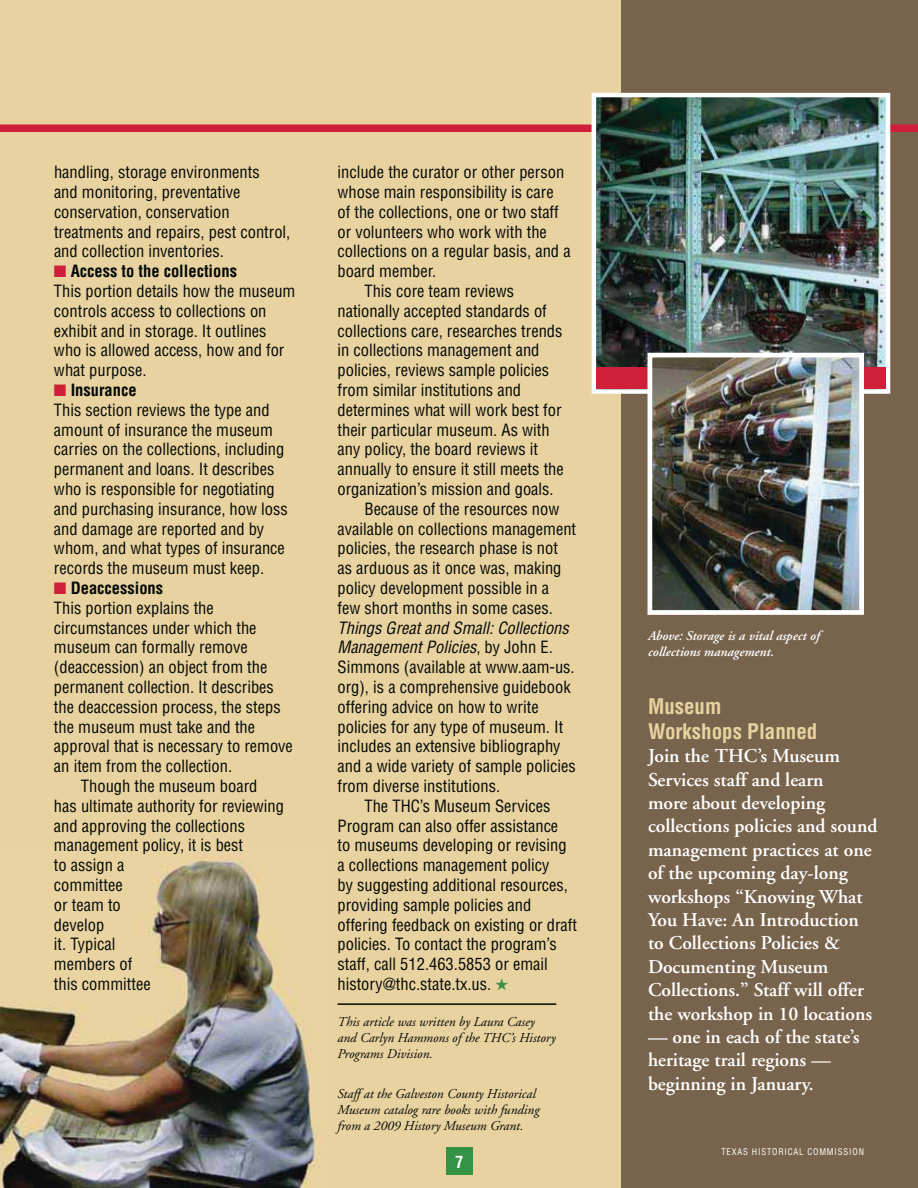
<style>
.page{position:relative;width:918px;height:1188px;background:#e8d29f}
.page>*{position:absolute;margin:0;border:0;box-sizing:border-box;transform-origin:0 0}
.t1{font:700 condensed 21px/25.2px "Helvetica";color:#e8d29f}
.t2{font:600 19.5px/23.4px "Adobe Garamond";color:#fff}
.t3{font:condensed 16.5px/19.8px "Helvetica";color:#030806}
.t4{font:italic condensed 16.5px "Helvetica";color:#030806}
.t5{font:700 condensed 16.5px "Helvetica";color:#030806}
.t6{font:700 condensed 16.5px "Helvetica";color:#fff}
.t7{font:italic 13.5px/16.2px "Adobe Garamond";color:#030806}
.t8{font:italic 600 13.5px/16.2px "Adobe Garamond";color:#fff}
.t9{font:condensed 9px "Helvetica";letter-spacing:.095em;color:#fff}
.s1{font-style:normal}
</style>
<div class="page">
<img style="left:0;top:848px;width:322px;height:340px">
<div style="left:446px;top:1148px;width:27px;height:27px;background:#349345"></div>
<div style="left:621px;top:0;width:297px;height:1188px;background:#78634c"></div>
<div style="left:0;top:124px;width:918px;height:8px;background:#d01f39"></div>
<hr style="left:338px;top:1003px;width:218px;height:2px;background:#030806">
<img style="left:597px;top:98px;width:288px;height:269px">
<div style="left:592px;top:93px;width:298px;height:301px;border:4px solid #fff"></div>
<div style="left:596px;top:367px;width:290px;height:22px;background:#d01f39"></div>
<img style="left:654px;top:359px;width:204px;height:250px">
<div style="left:648px;top:353px;width:216px;height:262px;border:5px solid #fff"></div>
<p class="t3" style="left:54px;top:164px;width:238px">handling, storage environments<br>and monitoring, preventative conservation, conservation treatments and repairs, pest control, and collection inventories.</p>
<p class="t5" style="left:71px;top:265px;width:168px">Access to the collections</p>
<p class="t3" style="left:54px;top:282px;width:243px">This portion details how the museum controls access to collections on exhibit and in storage. It outlines who is allowed access, how and for what purpose.</p>
<p class="t5" style="left:71px;top:384px;width:67px">Insurance</p>
<p class="t3" style="left:54px;top:401px;width:235px">This section reviews the type and amount of insurance the museum carries on the collections, including permanent and loans. It describes who is responsible for negotiating and purchasing insurance, how loss and damage are reported and by whom, and what types of insurance records the museum must keep.</p>
<p class="t5" style="left:71px;top:582px;width:94px">Deaccessions</p>
<p class="t3" style="left:54px;top:599px;width:161px">This portion explains the</p>
<p class="t3" style="left:54px;top:619px;width:204px">circumstances under which the</p>
<p class="t3" style="left:54px;top:639px;width:195px">museum can formally remove</p>
<p class="t3" style="left:54px;top:659px;width:215px">(deaccession) an object from the</p>
<p class="t3" style="left:54px;top:678px;width:221px">permanent collection. It describes</p>
<p class="t3" style="left:54px;top:698px;width:228px">the deaccession process, the steps</p>
<p class="t3" style="left:54px;top:718px;width:203px">the museum must take and the</p>
<p class="t3" style="left:54px;top:738px;width:240px">approval that is necessary to remove</p>
<p class="t3" style="left:54px;top:758px;width:180px">an item from the collection.</p>
<p class="t3" style="left:81px;top:777px;width:178px">Though the museum board</p>
<p class="t3" style="left:54px;top:797px;width:232px">has ultimate authority for reviewing</p>
<p class="t3" style="left:54px;top:817px;width:193px">and approving the collections</p>
<p class="t3" style="left:54px;top:837px;width:191px">management policy, it is best</p>
<p class="t3" style="left:54px;top:857px;width:72px">to assign a</p>
<p class="t3" style="left:54px;top:876px;width:70px">committee</p>
<p class="t3" style="left:54px;top:896px;width:68px">or team to</p>
<p class="t3" style="left:54px;top:916px;width:52px">develop</p>
<p class="t3" style="left:54px;top:936px;width:63px">it. Typical</p>
<p class="t3" style="left:54px;top:956px;width:80px">members of</p>
<p class="t3" style="left:54px;top:975px;width:98px">this committee</p>
<p class="t3" style="left:338px;top:164px;width:228px">include the curator or other person</p>
<p class="t3" style="left:338px;top:183px;width:218px">whose main responsibility is care</p>
<p class="t3" style="left:338px;top:203px;width:223px">of the collections, one or two staff</p>
<p class="t3" style="left:338px;top:223px;width:211px">or volunteers who work with the</p>
<p class="t3" style="left:338px;top:243px;width:235px">collections on a regular basis, and a</p>
<p class="t3" style="left:338px;top:263px;width:100px">board member.</p>
<p class="t3" style="left:364px;top:282px;width:151px">This core team reviews</p>
<p class="t3" style="left:338px;top:302px;width:211px">nationally accepted standards of</p>
<p class="t3" style="left:338px;top:322px;width:227px">collections care, researches trends</p>
<p class="t3" style="left:338px;top:342px;width:204px">in collections management and</p>
<p class="t3" style="left:338px;top:362px;width:213px">policies, reviews sample policies</p>
<p class="t3" style="left:338px;top:381px;width:185px">from similar institutions and</p>
<p class="t3" style="left:338px;top:401px;width:226px">determines what will work best for</p>
<p class="t3" style="left:338px;top:421px;width:214px">their particular museum. As with</p>
<p class="t3" style="left:338px;top:441px;width:202px">any policy, the board reviews it</p>
<p class="t3" style="left:338px;top:461px;width:228px">annually to ensure it still meets the</p>
<p class="t3" style="left:338px;top:480px;width:218px">organization’s mission and goals.</p>
<p class="t3" style="left:364px;top:500px;width:196px">Because of the resources now</p>
<p class="t3" style="left:338px;top:520px;width:240px">available on collections management</p>
<p class="t3" style="left:338px;top:540px;width:222px">policies, the research phase is not</p>
<p class="t3" style="left:338px;top:560px;width:226px">as arduous as it once was, making</p>
<p class="t3" style="left:338px;top:579px;width:213px">policy development possible in a</p>
<p class="t3" style="left:338px;top:599px;width:217px">few short months in some cases.</p>
<p class="t4" style="left:338px;top:621px;width:233px">Things Great and Small: Collections</p>
<p class="t4" style="left:338px;top:641px;width:217px">Management Policies<span class="s1">, by John E.</span></p>
<p class="t3" style="left:338px;top:659px;width:239px">Simmons (available at www.aam-us.</p>
<p class="t3" style="left:338px;top:678px;width:235px">org), is a comprehensive guidebook</p>
<p class="t3" style="left:338px;top:698px;width:203px">offering advice on how to write</p>
<p class="t3" style="left:338px;top:718px;width:227px">policies for any type of museum. It</p>
<p class="t3" style="left:338px;top:738px;width:225px">includes an extensive bibliography</p>
<p class="t3" style="left:338px;top:758px;width:240px">and a wide variety of sample policies</p>
<p class="t3" style="left:338px;top:777px;width:164px">from diverse institutions.</p>
<p class="t3" style="left:364px;top:797px;width:187px">The THC’s Museum Services</p>
<p class="t3" style="left:338px;top:817px;width:222px">Program can also offer assistance</p>
<p class="t3" style="left:338px;top:837px;width:231px">to museums developing or revising</p>
<p class="t3" style="left:338px;top:857px;width:214px">a collections management policy</p>
<p class="t3" style="left:338px;top:876px;width:232px">by suggesting additional resources,</p>
<p class="t3" style="left:338px;top:896px;width:195px">providing sample policies and</p>
<p class="t3" style="left:338px;top:916px;width:241px">offering feedback on existing or draft</p>
<p class="t3" style="left:338px;top:936px;width:221px">policies. To contact the program’s</p>
<p class="t3" style="left:338px;top:956px;width:212px">staff, call 512.463.5853 or email</p>
<p class="t3" style="left:338px;top:975px;width:155px">history@thc.state.tx.us.</p>
<p class="t7" style="left:338px;top:1015px;width:220px">This article was written by Laura Casey and Carlyn Hammons of the THC’s History<br>Programs Division.</p>
<p class="t7" style="left:338px;top:1087px;width:204px">Staff at the Galveston County Historical<br>Museum catalog rare books with funding from a 2009 History Museum Grant.</p>
<p class="t6" style="left:455px;top:1155px;width:10px">7</p>
<p class="t8" style="left:648px;top:629px;width:173px">Above: Storage is a vital aspect of collections management.</p>
<p class="t1" style="left:648px;top:695px;width:171px">Museum<br>Workshops Planned</p>
<p class="t2" style="left:648px;top:746px;width:231px">Join the THC’s Museum<br>Services staff and learn<br>more about developing collections policies and sound management practices at one of the upcoming day-long workshops “Knowing What<br>You Have: An Introduction to Collections Policies &amp;<br>Documenting Museum<br>Collections.” Staff will offer the workshop in 10 locations</p>
<p class="t2" style="left:648px;top:1027px;width:213px">— one in each of the state’s heritage trail regions — beginning in January.</p>
<p class="t9" style="left:721px;top:1148px;width:144px">TEXAS HISTORICAL COMMISSION</p>
</div>
